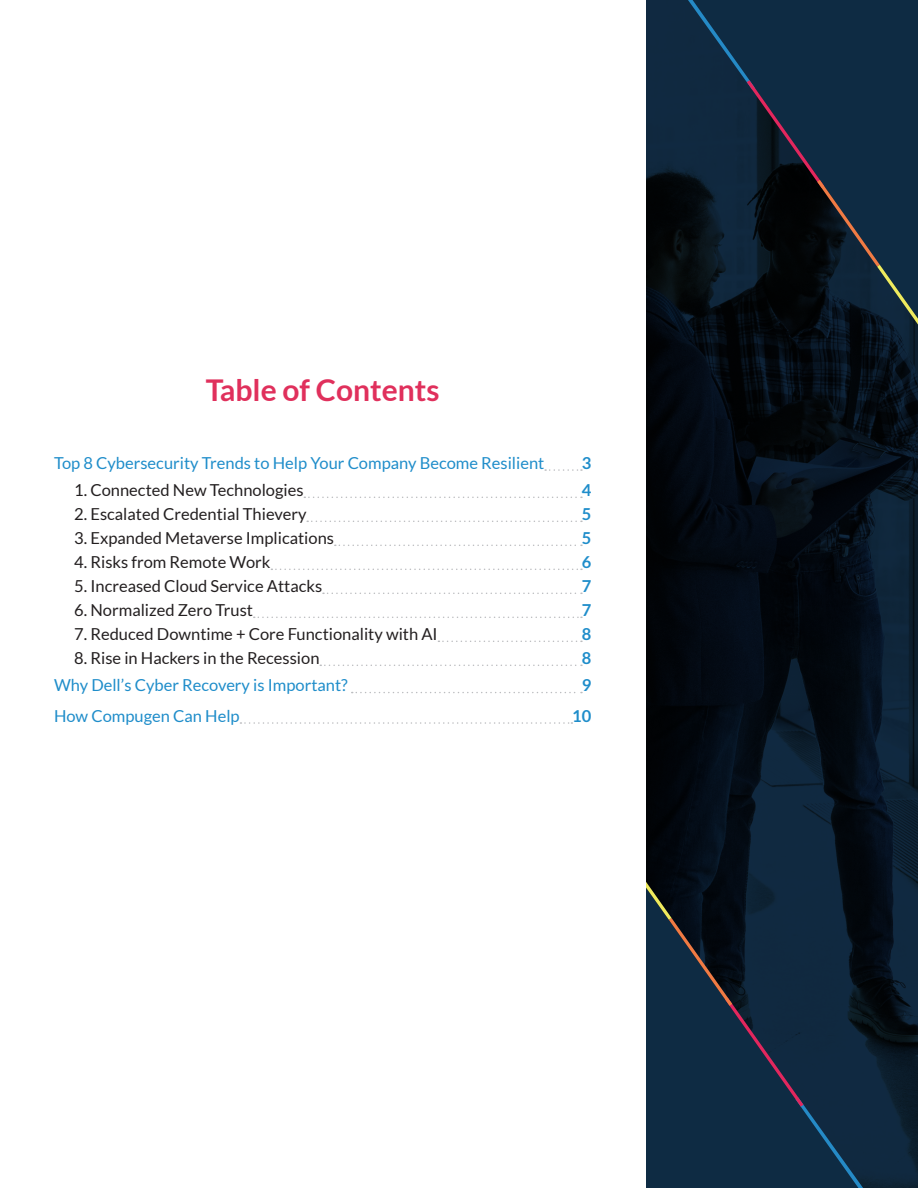
<style>
.page{position:relative;width:918px;height:1188px;background:#fff}
.page>*{position:absolute;margin:0;border:0;box-sizing:border-box;transform-origin:0 0}
.t1{font:700 30px "Lato";color:#e0305c}
.t2{font:16.5px "Lato";color:#231f20}
.t3{font:16.5px "Lato";color:#1f8dca}
.t4{font:700 16.5px "Lato";color:#1f8dca}
</style>
<div class="page">
<svg style="left:646px;top:0;width:272px;height:1188px"></svg>
<svg style="left:688px;top:0;width:230px;height:325px"></svg>
<svg style="left:646px;top:845px;width:217px;height:343px"></svg>
<svg style="left:545px;top:469px;width:37px;height:2px"></svg>
<svg style="left:304px;top:497px;width:278px;height:1px"></svg>
<svg style="left:307px;top:521px;width:275px;height:1px"></svg>
<svg style="left:335px;top:545px;width:247px;height:1px"></svg>
<svg style="left:271px;top:569px;width:311px;height:1px"></svg>
<svg style="left:323px;top:593px;width:259px;height:1px"></svg>
<svg style="left:254px;top:617px;width:328px;height:1px"></svg>
<svg style="left:438px;top:641px;width:144px;height:1px"></svg>
<svg style="left:320px;top:665px;width:262px;height:1px"></svg>
<svg style="left:352px;top:692px;width:230px;height:1px"></svg>
<svg style="left:240px;top:722px;width:332px;height:2px"></svg>
<p class="t1" style="left:206px;top:373px;width:235px">Table of Contents</p>
<p class="t3" style="left:54px;top:454px;width:492px">Top 8 Cybersecurity Trends to Help Your Company Become Resilient</p>
<p class="t4" style="left:582px;top:453px;width:11px">3</p>
<p class="t2" style="left:74px;top:481px;width:231px">1. Connected New Technologies</p>
<p class="t4" style="left:582px;top:481px;width:11px">4</p>
<p class="t2" style="left:74px;top:505px;width:234px">2. Escalated Credential Thievery</p>
<p class="t4" style="left:582px;top:505px;width:11px">5</p>
<p class="t2" style="left:74px;top:529px;width:261px">3. Expanded Metaverse Implications</p>
<p class="t4" style="left:582px;top:529px;width:11px">5</p>
<p class="t2" style="left:74px;top:553px;width:198px">4. Risks from Remote Work</p>
<p class="t4" style="left:582px;top:553px;width:11px">6</p>
<p class="t2" style="left:74px;top:577px;width:250px">5. Increased Cloud Service Attacks</p>
<p class="t4" style="left:582px;top:577px;width:11px">7</p>
<p class="t2" style="left:74px;top:601px;width:180px">6. Normalized Zero Trust</p>
<p class="t4" style="left:582px;top:601px;width:11px">7</p>
<p class="t2" style="left:74px;top:625px;width:365px">7. Reduced Downtime + Core Functionality with AI</p>
<p class="t4" style="left:582px;top:625px;width:11px">8</p>
<p class="t2" style="left:74px;top:649px;width:247px">8. Rise in Hackers in the Recession</p>
<p class="t4" style="left:582px;top:649px;width:11px">8</p>
<p class="t3" style="left:54px;top:676px;width:295px">Why Dell’s Cyber Recovery is Important?</p>
<p class="t4" style="left:582px;top:676px;width:11px">9</p>
<p class="t3" style="left:54px;top:707px;width:187px">How Compugen Can Help</p>
<p class="t4" style="left:572px;top:706px;width:21px">10</p>
</div>
